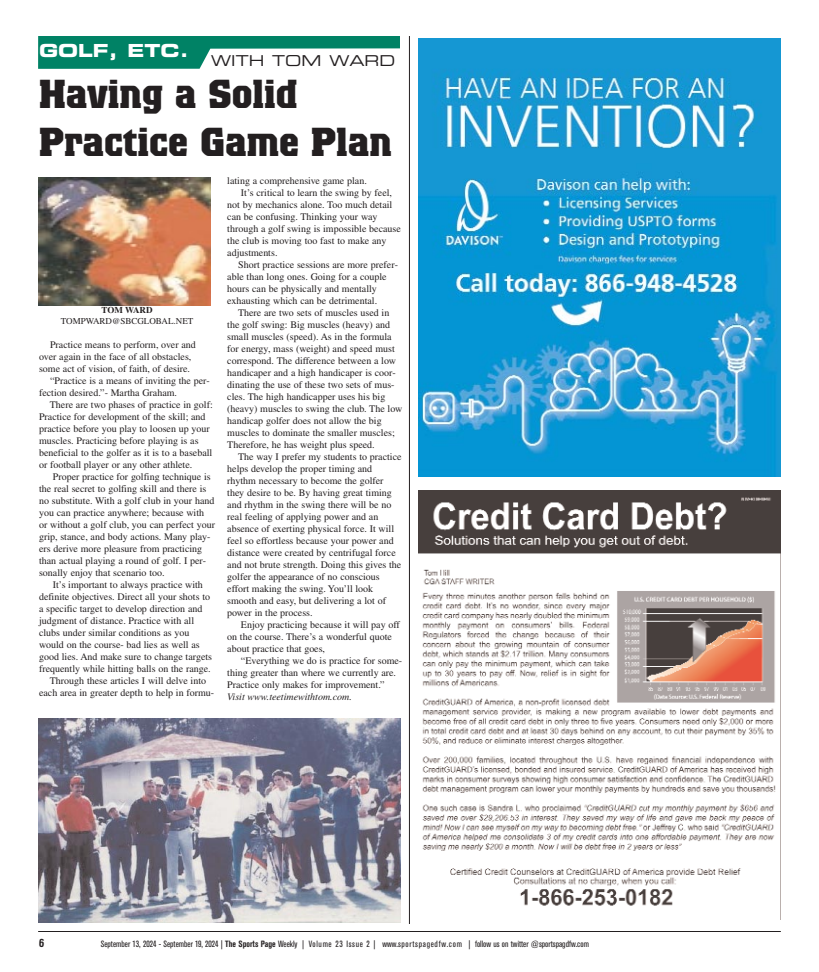
<style>
.page{position:relative;width:819px;height:972px;background:#fff}
.page>*{position:absolute;margin:0;border:0;box-sizing:border-box;transform-origin:0 0}
.t1{font:700 40px/48px "Colossalis";color:#231f20}
.t2{font:18px "Eurostile Bold Extended Two";color:#fff}
.t3{font:15px "Eurostile Extended Two";color:#231f20}
.t4{font:11px "Dirtyhouse";color:#231f20}
.t5{font:10px "Times";color:#231f20}
.t6{font:italic 10px "Times";color:#231f20}
.t7{font:condensed 9px "Akzidenz Grotesk BE";color:#231f20}
.t8{font:9px "Times";color:#231f20}
.t9{font:700 9px "Times";color:#231f20}
.s1{font-weight:700}
</style>
<div class="page">
<hr style="left:38px;top:931px;width:743px;height:1px;background:#231f20">
<svg style="left:38px;top:36px;width:371px;height:33px"></svg>
<img style="left:39px;top:177px;width:171px;height:128px">
<img style="left:418px;top:490px;width:363px;height:430px">
<img style="left:418px;top:38px;width:363px;height:439px">
<img style="left:38px;top:719px;width:362px;height:204px">
<div style="left:400px;top:36px;width:18px;height:14px;background:#fff"></div>
<hr style="left:409px;top:36px;width:1px;height:888px;background:#231f20">
<h2 class="t2" style="left:39px;top:44px;width:151px">GOLF, ETC.</h2>
<h1 class="t1" style="left:39px;top:72px;width:354px">Having a Solid<br>Practice Game Plan</h1>
<h3 class="t3" style="left:211px;top:55px;width:186px">WITH TOM WARD</h3>
<p class="t9" style="left:102px;top:306px;width:52px">TOM WARD</p>
<p class="t8" style="left:61px;top:318px;width:134px">TOMPWARD@SBCGLOBAL.NET</p>
<p class="t5" style="left:50px;top:341px;width:147px">Practice means to perform, over and</p>
<p class="t5" style="left:39px;top:353px;width:154px">over again in the face of all obstacles,</p>
<p class="t5" style="left:39px;top:365px;width:153px">some act of vision, of faith, of desire.</p>
<p class="t5" style="left:50px;top:377px;width:161px">“Practice is a means of inviting the per-</p>
<p class="t5" style="left:39px;top:389px;width:140px">fection desired.”- Martha Graham.</p>
<p class="t5" style="left:50px;top:401px;width:164px">There are two phases of practice in golf:</p>
<p class="t5" style="left:39px;top:413px;width:168px">Practice for development of the skill; and</p>
<p class="t5" style="left:39px;top:425px;width:172px">practice before you play to loosen up your</p>
<p class="t5" style="left:39px;top:437px;width:161px">muscles. Practicing before playing is as</p>
<p class="t5" style="left:39px;top:449px;width:175px">beneficial to the golfer as it is to a baseball</p>
<p class="t5" style="left:39px;top:461px;width:155px">or football player or any other athlete.</p>
<p class="t5" style="left:53px;top:473px;width:159px">Proper practice for golfing technique is</p>
<p class="t5" style="left:39px;top:485px;width:169px">the real secret to golfing skill and there is</p>
<p class="t5" style="left:39px;top:497px;width:177px">no substitute. With a golf club in your hand</p>
<p class="t5" style="left:39px;top:509px;width:167px">you can practice anywhere; because with</p>
<p class="t5" style="left:39px;top:521px;width:178px">or without a golf club, you can perfect your</p>
<p class="t5" style="left:39px;top:533px;width:173px">grip, stance, and body actions. Many play-</p>
<p class="t5" style="left:39px;top:545px;width:165px">ers derive more pleasure from practicing</p>
<p class="t5" style="left:39px;top:557px;width:169px">than actual playing a round of golf. I per-</p>
<p class="t5" style="left:39px;top:569px;width:127px">sonally enjoy that scenario too.</p>
<p class="t5" style="left:53px;top:581px;width:152px">It’s important to always practice with</p>
<p class="t5" style="left:39px;top:593px;width:173px">definite objectives. Direct all your shots to</p>
<p class="t5" style="left:39px;top:605px;width:165px">a specific target to develop direction and</p>
<p class="t5" style="left:39px;top:617px;width:157px">judgment of distance. Practice with all</p>
<p class="t5" style="left:39px;top:629px;width:152px">clubs under similar conditions as you</p>
<p class="t5" style="left:39px;top:641px;width:162px">would on the course- bad lies as well as</p>
<p class="t5" style="left:39px;top:653px;width:175px">good lies. And make sure to change targets</p>
<p class="t5" style="left:39px;top:665px;width:173px">frequently while hitting balls on the range.</p>
<p class="t5" style="left:50px;top:677px;width:158px">Through these articles I will delve into</p>
<p class="t5" style="left:39px;top:689px;width:177px">each area in greater depth to help in formu-</p>
<p class="t5" style="left:227px;top:177px;width:141px">lating a comprehensive game plan.</p>
<p class="t5" style="left:241px;top:189px;width:153px">It’s critical to learn the swing by feel,</p>
<p class="t5" style="left:227px;top:201px;width:167px">not by mechanics alone. Too much detail</p>
<p class="t5" style="left:227px;top:213px;width:152px">can be confusing. Thinking your way</p>
<p class="t5" style="left:227px;top:225px;width:175px">through a golf swing is impossible because</p>
<p class="t5" style="left:227px;top:237px;width:161px">the club is moving too fast to make any</p>
<p class="t5" style="left:227px;top:249px;width:52px">adjustments.</p>
<p class="t5" style="left:238px;top:261px;width:161px">Short practice sessions are more prefer-</p>
<p class="t5" style="left:227px;top:273px;width:161px">able than long ones. Going for a couple</p>
<p class="t5" style="left:227px;top:285px;width:151px">hours can be physically and mentally</p>
<p class="t5" style="left:227px;top:297px;width:151px">exhausting which can be detrimental.</p>
<p class="t5" style="left:238px;top:309px;width:153px">There are two sets of muscles used in</p>
<p class="t5" style="left:227px;top:321px;width:164px">the golf swing: Big muscles (heavy) and</p>
<p class="t5" style="left:227px;top:333px;width:166px">small muscles (speed). As in the formula</p>
<p class="t5" style="left:227px;top:345px;width:169px">for energy, mass (weight) and speed must</p>
<p class="t5" style="left:227px;top:357px;width:170px">correspond. The difference between a low</p>
<p class="t5" style="left:227px;top:369px;width:170px">handicaper and a high handicaper is coor-</p>
<p class="t5" style="left:227px;top:381px;width:169px">dinating the use of these two sets of mus-</p>
<p class="t5" style="left:227px;top:393px;width:160px">cles. The high handicapper uses his big</p>
<p class="t5" style="left:227px;top:405px;width:177px">(heavy) muscles to swing the club. The low</p>
<p class="t5" style="left:227px;top:417px;width:156px">handicap golfer does not allow the big</p>
<p class="t5" style="left:227px;top:429px;width:169px">muscles to dominate the smaller muscles;</p>
<p class="t5" style="left:227px;top:441px;width:149px">Therefore, he has weight plus speed.</p>
<p class="t5" style="left:238px;top:453px;width:165px">The way I prefer my students to practice</p>
<p class="t5" style="left:227px;top:465px;width:146px">helps develop the proper timing and</p>
<p class="t5" style="left:227px;top:477px;width:158px">rhythm necessary to become the golfer</p>
<p class="t5" style="left:227px;top:489px;width:166px">they desire to be. By having great timing</p>
<p class="t5" style="left:227px;top:501px;width:166px">and rhythm in the swing there will be no</p>
<p class="t5" style="left:227px;top:513px;width:153px">real feeling of applying power and an</p>
<p class="t5" style="left:227px;top:525px;width:168px">absence of exerting physical force. It will</p>
<p class="t5" style="left:227px;top:537px;width:168px">feel so effortless because your power and</p>
<p class="t5" style="left:227px;top:549px;width:170px">distance were created by centrifugal force</p>
<p class="t5" style="left:227px;top:561px;width:176px">and not brute strength. Doing this gives the</p>
<p class="t5" style="left:227px;top:573px;width:154px">golfer the appearance of no conscious</p>
<p class="t5" style="left:227px;top:585px;width:148px">effort making the swing. You’ll look</p>
<p class="t5" style="left:227px;top:597px;width:160px">smooth and easy, but delivering a lot of</p>
<p class="t5" style="left:227px;top:609px;width:87px">power in the process.</p>
<p class="t5" style="left:241px;top:621px;width:160px">Enjoy practicing because it will pay off</p>
<p class="t5" style="left:227px;top:633px;width:166px">on the course. There’s a wonderful quote</p>
<p class="t5" style="left:227px;top:645px;width:99px">about practice that goes,</p>
<p class="t5" style="left:241px;top:657px;width:163px">“Everything we do is practice for some-</p>
<p class="t5" style="left:227px;top:669px;width:170px">thing greater than where we currently are.</p>
<p class="t5" style="left:227px;top:681px;width:159px">Practice only makes for improvement.”</p>
<p class="t6" style="left:227px;top:693px;width:126px">Visit www.teetimewithtom.com.</p>
<p class="t4" style="left:39px;top:939px;width:7px">6</p>
<p class="t7" style="left:101px;top:940px;width:490px">September 13, 2024 - September 19, 2024 | <span class="s1">The Sports Page</span> Weekly | Volume 23 Issue 2 | www.sportspagedfw.com | follow us on twitter @sportspagdfw.com</p>
</div>
